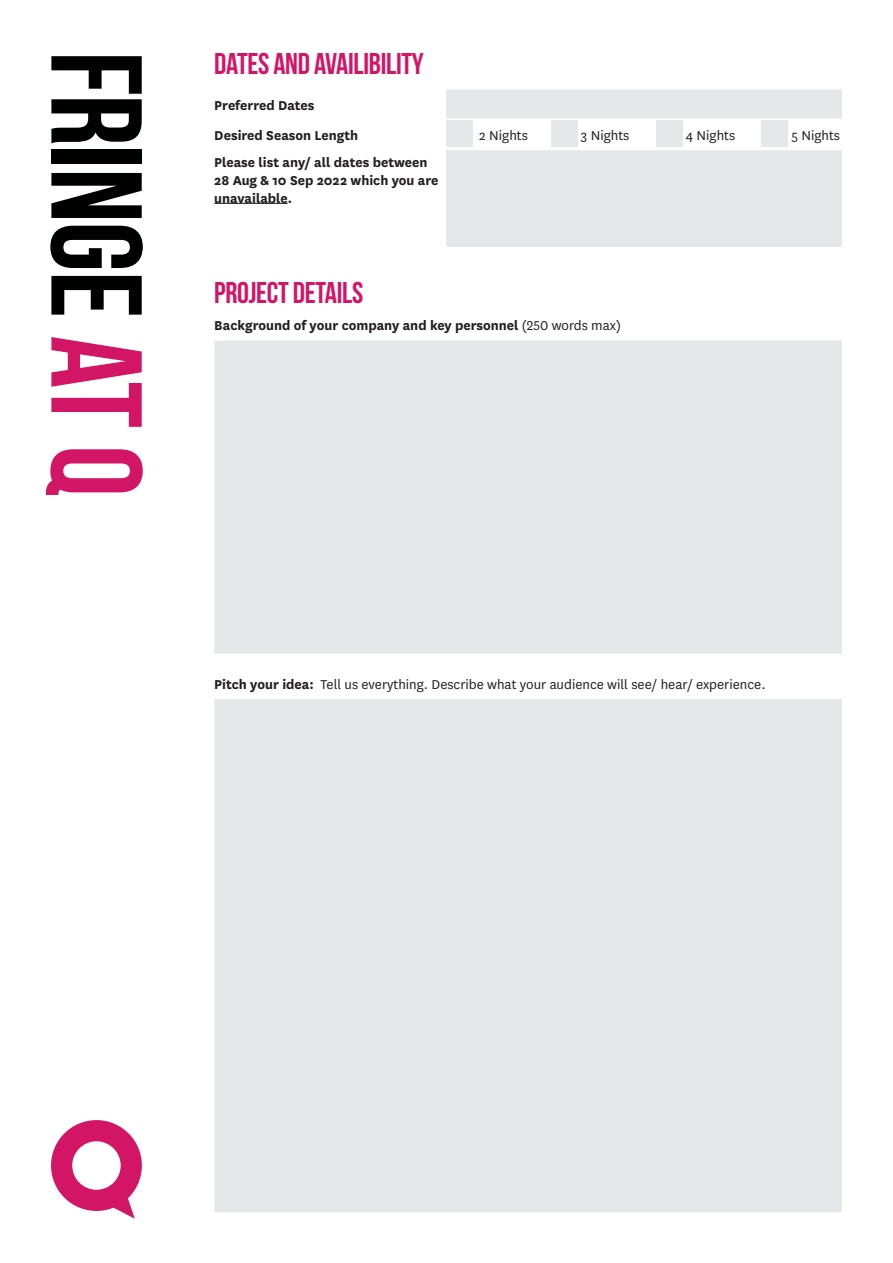
<style>
.page{position:relative;width:893px;height:1263px;background:#fff}
.page>*{position:absolute;margin:0;border:0;box-sizing:border-box;transform-origin:0 0}
.t1{font:700 129px "Bebas Neue";letter-spacing:-.01em;color:#000101}
.t2{font:700 30px "Bebas Neue";letter-spacing:-.01em;color:#d31566}
.Body_Text{font:700 15px/18px "National";color:#231f20}
.Body_Text-2{font:15px "National";color:#231f20}
.Body{font:15px "National";color:#231f20}
.s1{color:#d31566}
.s2{font-weight:400}
.s3{font-weight:700}
</style>
<div class="page">
<svg style="left:51px;top:1120px;width:91px;height:99px"></svg>
<div style="left:446px;top:90px;width:396px;height:28px;background:#e6e7e8"></div>
<svg style="left:446px;top:120px;width:396px;height:127px;fill:#e6e7e8"></svg>
<hr style="left:446px;top:149px;width:396px;height:1px;background:#fff">
<hr style="left:214px;top:203px;width:74px;height:1px;background:#231f20">
<div style="left:214px;top:341px;width:628px;height:871px;background:#e6e7e8"></div>
<hr style="left:214px;top:654px;width:628px;height:1px;background:#fff">
<hr style="left:214px;top:698px;width:628px;height:1px;background:#fff">
<div style="left:446px;top:120px;width:27px;height:27px;background:#e6e7e8"></div>
<div style="left:656px;top:120px;width:26px;height:27px;background:#e6e7e8"></div>
<div style="left:551px;top:120px;width:27px;height:27px;background:#e6e7e8"></div>
<div style="left:761px;top:120px;width:26px;height:27px;background:#e6e7e8"></div>
<h1 class="t1" style="left:167px;top:51px;width:447px;rotate:90deg">FRINGE <span class="s1">AT Q</span></h1>
<p class="t2" style="left:214px;top:47px;width:211px">DATES AND AVAILIBILITY</p>
<p class="Body_Text" style="left:214px;top:95px;width:102px">Preferred Dates</p>
<p class="Body_Text" style="left:214px;top:125px;width:145px">Desired Season Length</p>
<p class="Body_Text" style="left:214px;top:152px;width:226px">Please list any/ all dates between<br>28 Aug &amp; 10 Sep 2022 which you are unavailable.</p>
<p class="Body" style="left:479px;top:126px;width:50px">2 Nights</p>
<p class="Body" style="left:581px;top:126px;width:50px">3 Nights</p>
<p class="Body" style="left:686px;top:126px;width:51px">4 Nights</p>
<p class="Body" style="left:792px;top:126px;width:50px">5 Nights</p>
<p class="t2" style="left:214px;top:276px;width:150px">PROJECT DETAILS</p>
<p class="Body_Text" style="left:214px;top:316px;width:408px">Background of your company and key personnel <span class="s2">(250 words max)</span></p>
<p class="Body_Text-2" style="left:214px;top:674px;width:553px"><span class="s3">Pitch your idea:</span> Tell us everything. Describe what your audience will see/ hear/ experience.</p>
</div>
